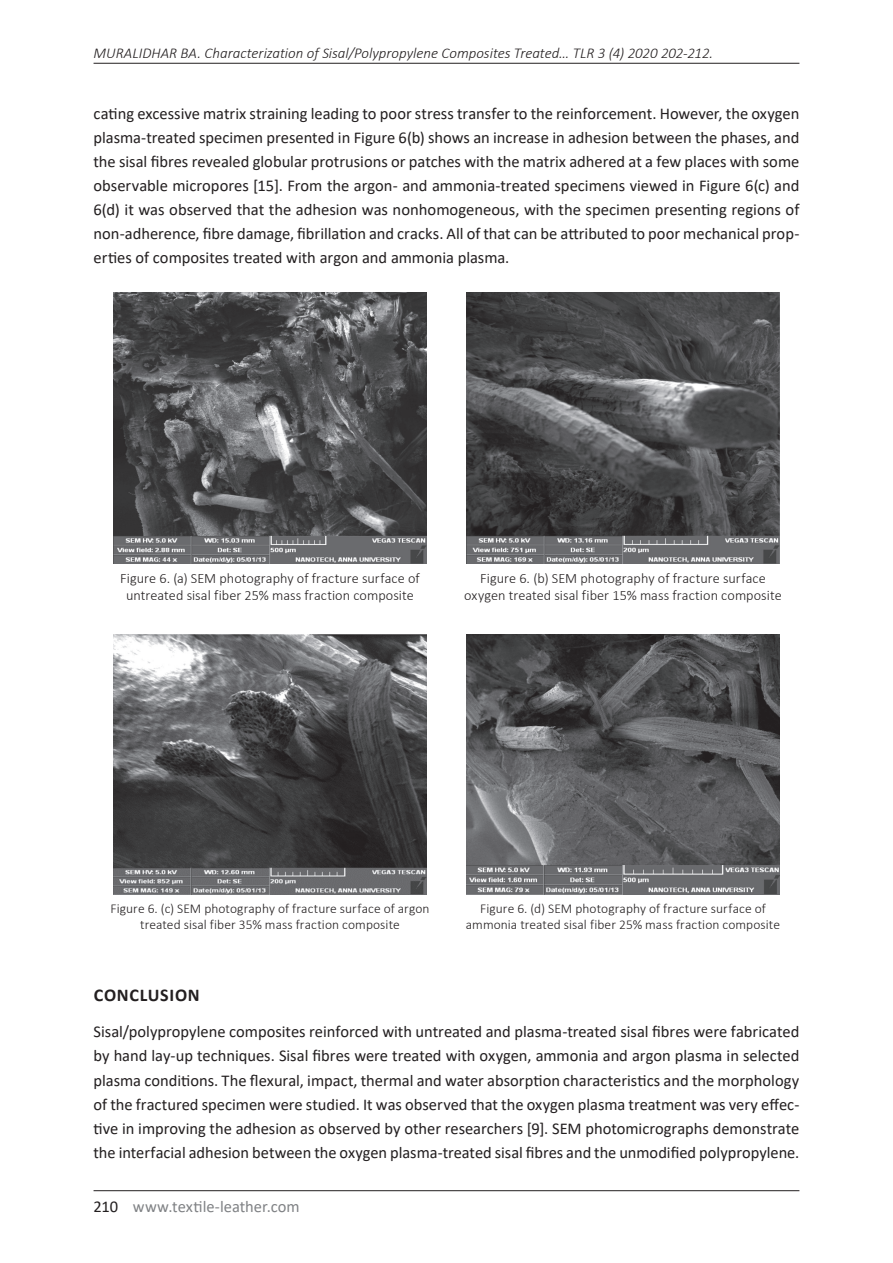
<style>
.page{position:relative;width:893px;height:1263px;background:#fff}
.page>*{position:absolute;margin:0;border:0;box-sizing:border-box;transform-origin:0 0}
.t1{font:700 18px "Calibri";letter-spacing:.04em;color:#231f20}
.t2{font:16.5px/24px "Calibri";letter-spacing:-.005em;color:#231f20;text-align:justify}
.t3{font:16.5px "Calibri";color:#808285}
.t4{font:italic 300 15px "Calibri";letter-spacing:-.005em;color:#231f20}
.t5{font:300 14.25px/17.1px "Calibri";color:#231f20;text-align:center}
.t6{font:300 13.5px/16.2px "Calibri";letter-spacing:.005em;color:#231f20;text-align:center}
.s1{color:#231f20}
</style>
<div class="page">
<hr style="left:94px;top:63px;width:705px;height:1px;background:#231f20">
<hr style="left:94px;top:1190px;width:705px;height:1px;background:#231f20">
<img style="left:113px;top:293px;width:314px;height:270px">
<img style="left:466px;top:293px;width:314px;height:270px">
<img style="left:113px;top:634px;width:314px;height:260px">
<img style="left:466px;top:634px;width:314px;height:260px">
<p class="t4" style="left:94px;top:44px;width:621px">MURALIDHAR BA. Characterization of Sisal/Polypropylene Composites Treated… TLR 3 (4) 2020 202-212.</p>
<p class="t2" style="left:94px;top:101px;width:707px">cating excessive matrix straining leading to poor stress transfer to the reinforcement. However, the oxygen plasma-treated specimen presented in Figure 6(b) shows an increase in adhesion between the phases, and the sisal fibres revealed globular protrusions or patches with the matrix adhered at a few places with some observable micropores [15]. From the argon- and ammonia-treated specimens viewed in Figure 6(c) and 6(d) it was observed that the adhesion was nonhomogeneous, with the specimen presenting regions of non-adherence, fibre damage, fibrillation and cracks. All of that can be attributed to poor mechanical prop&shy;erties of composites treated with argon and ammonia plasma.</p>
<p class="t5" style="left:120px;top:569px;width:301px">Figure 6. (a) SEM photography of fracture surface of untreated sisal fiber 25% mass fraction composite</p>
<p class="t5" style="left:464px;top:569px;width:319px">Figure 6. (b) SEM photography of fracture surface oxygen treated sisal fiber 15% mass fraction composite</p>
<p class="t6" style="left:110px;top:900px;width:321px">Figure 6. (c) SEM photography of fracture surface of argon treated sisal fiber 35% mass fraction composite</p>
<p class="t6" style="left:466px;top:900px;width:316px">Figure 6. (d) SEM photography of fracture surface of ammonia treated sisal fiber 25% mass fraction composite</p>
<p class="t1" style="left:94px;top:982px;width:107px">CONCLUSION</p>
<p class="t2" style="left:94px;top:1019px;width:707px">Sisal/polypropylene composites reinforced with untreated and plasma-treated sisal fibres were fabricated by hand lay-up techniques. Sisal fibres were treated with oxygen, ammonia and argon plasma in selected plasma conditions. The flexural, impact, thermal and water absorption characteristics and the morphology of the fractured specimen were studied. It was observed that the oxygen plasma treatment was very effec&shy;tive in improving the adhesion as observed by other researchers [9]. SEM photomicrographs demonstrate the interfacial adhesion between the oxygen plasma-treated sisal fibres and the unmodified polypropylene.</p>
<p class="t3" style="left:93px;top:1195px;width:208px"><span class="s1">210</span> www.textile-leather.com</p>
</div>
